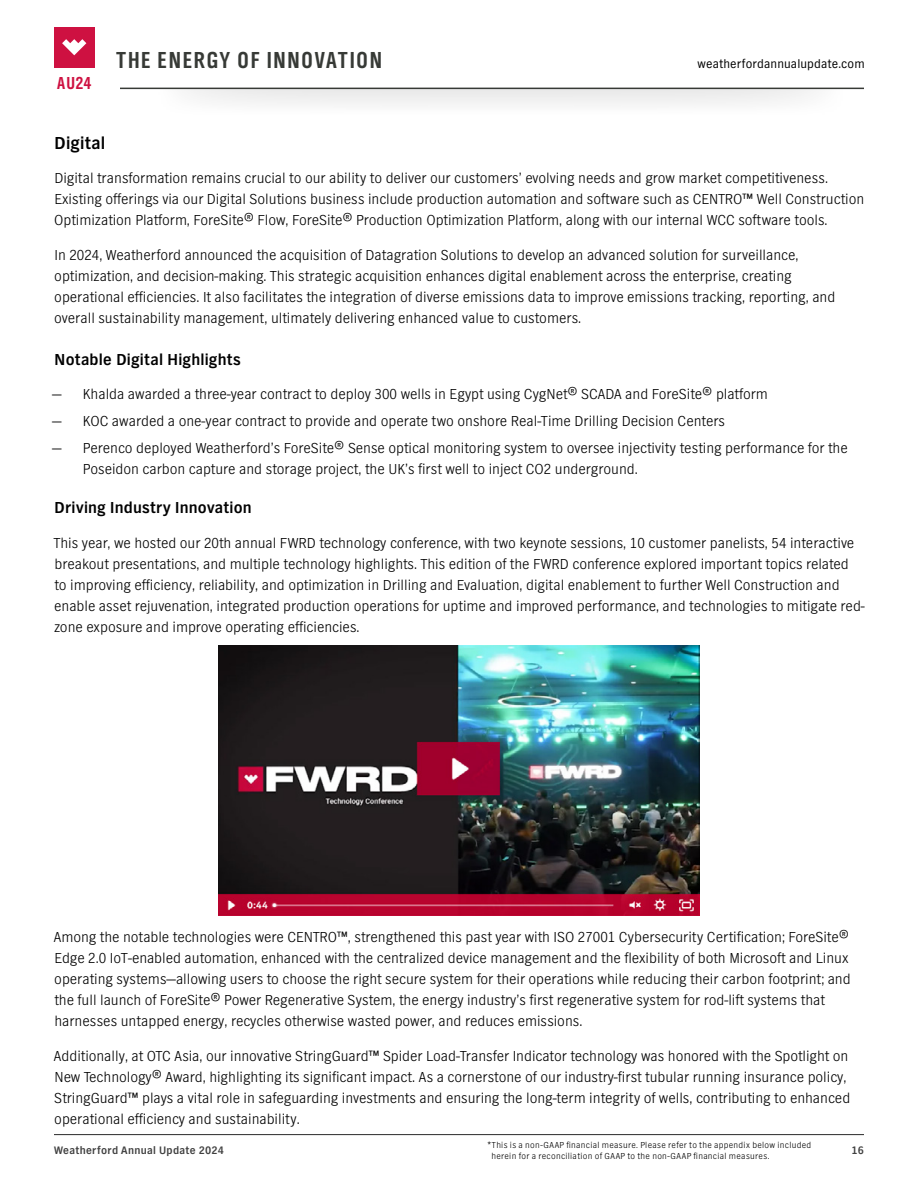
<style>
.page{position:relative;width:918px;height:1188px;background:#fff}
.page>*{position:absolute;margin:0;border:0;box-sizing:border-box;transform-origin:0 0}
.t1{font:24px "TV Nord EF Bold Con";letter-spacing:.075em;color:#373a36}
.t2{font:700 18px "TV Nord EF";letter-spacing:.015em;color:#000}
.t3{font:18px "TV Nord EF Bold Con";color:#ce1141}
.t4{font:700 16.5px "TV Nord EF";letter-spacing:.015em;color:#000}
.t5{font:300 15px/21px "TV Nord EF";color:#000}
.t6{font:12.75px "TV Nord EF";letter-spacing:.01em;color:#000}
.t7{font:700 11.25px "TV Nord EF";letter-spacing:.03em;color:#404040}
.t8{font:300 9px/12px "TV Nord EF";letter-spacing:.035em;color:#000}
</style>
<div class="page">
<svg style="left:94px;top:27px;width:770px;height:77px;fill:#f0f0f0"></svg>
<div style="left:102px;top:1px;width:807px;height:87px;background:#fff"></div>
<hr style="left:120px;top:88px;width:744px;height:1px;background:#373a36">
<div style="left:54px;top:27px;width:40px;height:41px;background:#ce1141"></div>
<svg style="left:62px;top:39px;width:24px;height:16px"></svg>
<hr style="left:54px;top:1134px;width:810px;height:1px;background:#404040">
<img style="left:218px;top:646px;width:482px;height:270px">
<p class="t3" style="left:57px;top:73px;width:36px">AU24</p>
<h1 class="t1" style="left:116px;top:45px;width:267px">THE ENERGY OF INNOVATION</h1>
<p class="t6" style="left:698px;top:56px;width:169px">weatherfordannualupdate.com</p>
<p class="t2" style="left:55px;top:132px;width:52px">Digital</p>
<p class="t5" style="left:54px;top:168px;width:812px">Digital transformation remains crucial to our ability to deliver our customers’ evolving needs and grow market competitiveness.<br>Existing offerings via our Digital Solutions business include production automation and software such as CENTRO™ Well Construction<br>Optimization Platform, ForeSite® Flow, ForeSite® Production Optimization Platform, along with our internal WCC software tools.</p>
<p class="t5" style="left:54px;top:244px;width:783px">In 2024, Weatherford announced the acquisition of Datagration Solutions to develop an advanced solution for surveillance, optimization, and decision-making. This strategic acquisition enhances digital enablement across the enterprise, creating operational efficiencies. It also facilitates the integration of diverse emissions data to improve emissions tracking, reporting, and overall sustainability management, ultimately delivering enhanced value to customers.</p>
<p class="t4" style="left:55px;top:350px;width:188px">Notable Digital Highlights</p>
<p class="t5" style="left:52px;top:384px;width:717px">— Khalda awarded a three-year contract to deploy 300 wells in Egypt using CygNet® SCADA and ForeSite® platform</p>
<p class="t5" style="left:52px;top:411px;width:674px">— KOC awarded a one-year contract to provide and operate two onshore Real-Time Drilling Decision Centers</p>
<p class="t5" style="left:83px;top:438px;width:766px;text-indent:-31px">— Perenco deployed Weatherford’s ForeSite® Sense optical monitoring system to oversee injectivity testing performance for the<br>Poseidon carbon capture and storage project, the UK’s first well to inject CO2 underground.</p>
<p class="t4" style="left:55px;top:498px;width:199px">Driving Industry Innovation</p>
<p class="t5" style="left:54px;top:532px;width:813px">This year, we hosted our 20th annual FWRD technology conference, with two keynote sessions, 10 customer panelists, 54 interactive breakout presentations, and multiple technology highlights. This edition of the FWRD conference explored important topics related<br>to improving efficiency, reliability, and optimization in Drilling and Evaluation, digital enablement to further Well Construction and enable asset rejuvenation, integrated production operations for uptime and improved performance, and technologies to mitigate red&shy;zone exposure and improve operating efficiencies.</p>
<p class="t5" style="left:54px;top:927px;width:798px">Among the notable technologies were CENTRO™, strengthened this past year with ISO 27001 Cybersecurity Certification; ForeSite® Edge 2.0 IoT-enabled automation, enhanced with the centralized device management and the flexibility of both Microsoft and Linux operating systems—allowing users to choose the right secure system for their operations while reducing their carbon footprint; and the full launch of ForeSite® Power Regenerative System, the energy industry’s first regenerative system for rod-lift systems that harnesses untapped energy, recycles otherwise wasted power, and reduces emissions.</p>
<p class="t5" style="left:54px;top:1045px;width:798px">Additionally, at OTC Asia, our innovative StringGuard™ Spider Load-Transfer Indicator technology was honored with the Spotlight on New Technology® Award, highlighting its significant impact. As a cornerstone of our industry-first tubular running insurance policy, StringGuard™ plays a vital role in safeguarding investments and ensuring the long-term integrity of wells, contributing to enhanced operational efficiency and sustainability.</p>
<p class="t8" style="left:491px;top:1139px;width:321px;text-indent:-4px">*This is a non-GAAP financial measure. Please refer to the appendix below included herein for a reconciliation of GAAP to the non-GAAP financial measures.</p>
<p class="t7" style="left:54px;top:1144px;width:172px">Weatherford Annual Update 2024</p>
<p class="t7" style="left:852px;top:1144px;width:14px">16</p>
</div>
